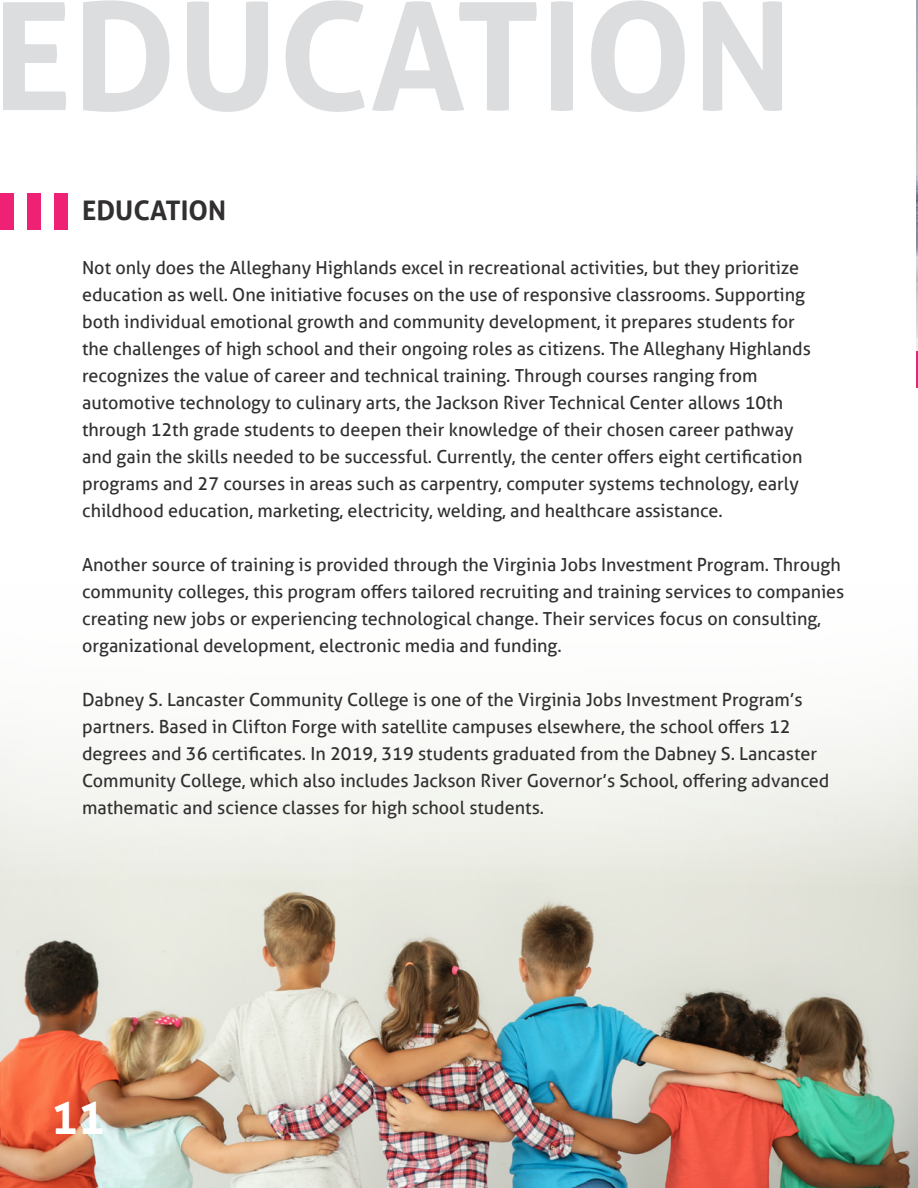
<style>
.page{position:relative;width:918px;height:1188px;background:#fff}
.page>*{position:absolute;margin:0;border:0;box-sizing:border-box;transform-origin:0 0}
.t1{font:700 150px "Aller";color:#dcdddf}
.t2{font:700 45px "Aller";color:#fff}
.t3{font:700 27px "Aller";color:#312f30}
.t4{font:18px/27px "Aller";color:#312f30}
</style>
<div class="page">
<img style="left:917px;top:0;width:1px;height:142px">
<img style="left:0;top:892px;width:918px;height:296px">
<div style="left:0;top:580px;width:918px;height:310px;background:linear-gradient(to bottom,#fff,#eaebe3)"></div>
<div style="left:54px;top:193px;width:14px;height:37px;background:#ee2174"></div>
<div style="left:27px;top:193px;width:13px;height:37px;background:#ee2174"></div>
<div style="left:0;top:193px;width:14px;height:37px;background:#ee2174"></div>
<hr style="left:917px;top:351px;width:1px;height:36px;background:#ee2174">
<p class="t1" style="left:-8px;top:-36px;width:802px">EDUCATION</p>
<p class="t3" style="left:82px;top:194px;width:146px">EDUCATION</p>
<p class="t4" style="left:82px;top:254px;width:730px">Not only does the Alleghany Highlands excel in recreational activities, but they prioritize education as well. One initiative focuses on the use of responsive classrooms. Supporting both individual emotional growth and community development, it prepares students for the challenges of high school and their ongoing roles as citizens. The Alleghany Highlands recognizes the value of career and technical training. Through courses ranging from automotive technology to culinary arts, the Jackson River Technical Center allows 10th through 12th grade students to deepen their knowledge of their chosen career pathway and gain the skills needed to be successful. Currently, the center offers eight certification programs and 27 courses in areas such as carpentry, computer systems technology, early childhood education, marketing, electricity, welding, and healthcare assistance.</p>
<p class="t4" style="left:82px;top:551px;width:764px">Another source of training is provided through the Virginia Jobs Investment Program. Through community colleges, this program offers tailored recruiting and training services to companies creating new jobs or experiencing technological change. Their services focus on consulting, organizational development, electronic media and funding.</p>
<p class="t4" style="left:82px;top:686px;width:749px">Dabney S. Lancaster Community College is one of the Virginia Jobs Investment Program’s partners. Based in Clifton Forge with satellite campuses elsewhere, the school offers 12 degrees and 36 certificates. In 2019, 319 students graduated from the Dabney S. Lancaster Community College, which also includes Jackson River Governor’s School, offering advanced mathematic and science classes for high school students.</p>
<p class="t2" style="left:51px;top:1091px;width:55px">11</p>
</div>
